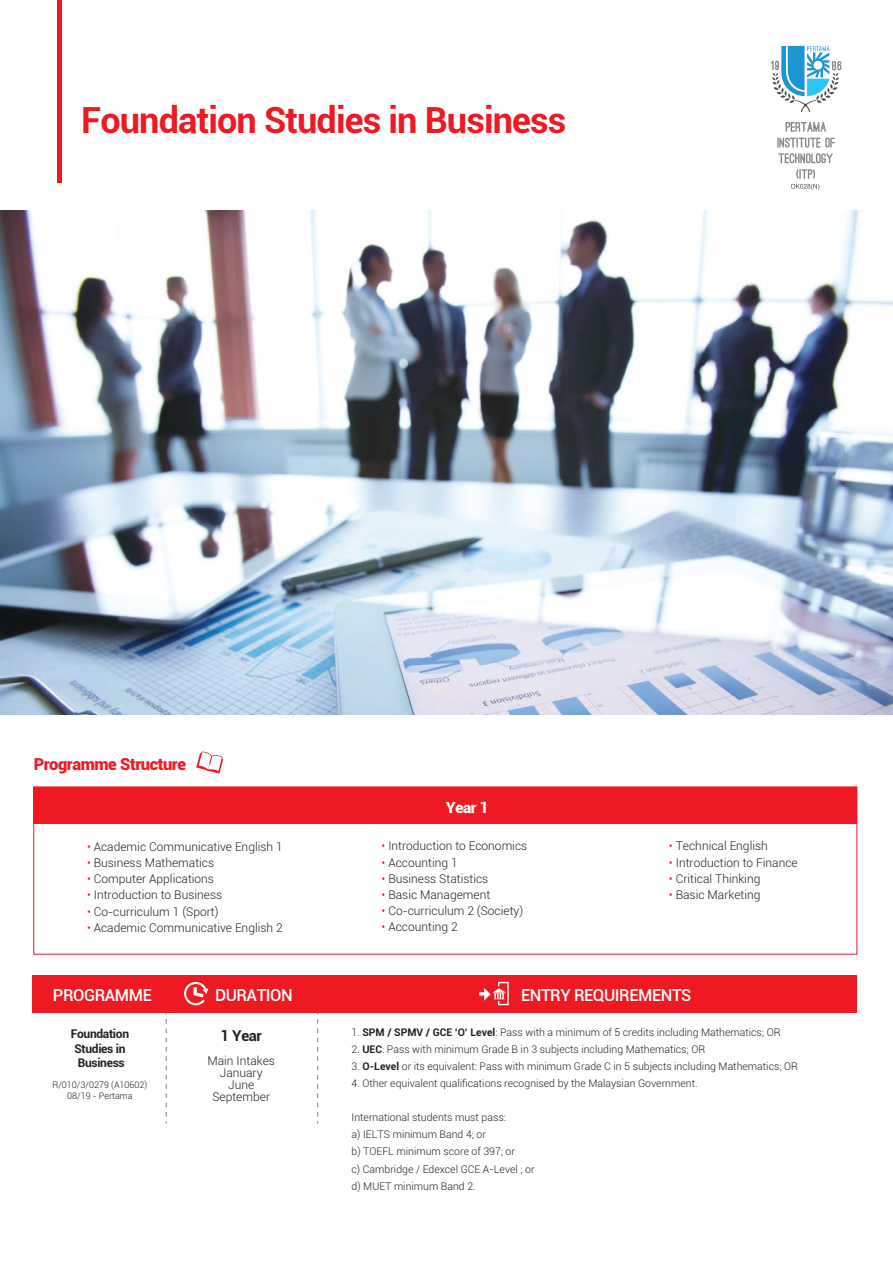
<style>
.page{position:relative;width:893px;height:1263px;background:#fff}
.page>*{position:absolute;margin:0;border:0;box-sizing:border-box;transform-origin:0 0}
.t1{font:700 36px "Roboto";letter-spacing:-.025em;color:#ef1923}
.t2{font:500 16.5px "Roboto";letter-spacing:-.025em;color:#fff}
.t3{font:900 16.5px "Roboto";letter-spacing:-.025em;color:#ef1923}
.t4{font:900 15.45px "Roboto";color:#fff}
.t5{font:700 15px "Roboto";color:#241f1f}
.t6{font:300 12px/12px "Roboto";color:#241f1f;text-align:center}
.t7{font:700 12px/14.4px "Roboto";letter-spacing:-.025em;color:#241f1f;text-align:center}
.t8{font:300 10.5px/17.1px "Roboto";color:#241f1f}
.t9{font:300 9px/10.8px "Roboto";color:#241f1f;text-align:center}
.s1{color:#ef1923}
.s2{font-weight:700}
</style>
<div class="page">
<img style="left:0;top:210px;width:893px;height:504px">
<div style="left:32px;top:975px;width:825px;height:37px;background:#ef1923"></div>
<svg style="left:166px;top:1012px;width:1px;height:111px"></svg>
<svg style="left:317px;top:1012px;width:1px;height:111px"></svg>
<svg style="left:479px;top:982px;width:30px;height:24px"></svg>
<svg style="left:184px;top:982px;width:24px;height:23px"></svg>
<div style="left:34px;top:787px;width:276px;height:36px;background:#ef1923"></div>
<div style="left:310px;top:787px;width:288px;height:36px;background:#ef1923"></div>
<div style="left:598px;top:787px;width:259px;height:36px;background:#ef1923"></div>
<svg style="left:196px;top:751px;width:27px;height:23px"></svg>
<div style="left:57px;top:0;width:5px;height:182px;background:#ef1923"></div>
<svg style="left:786px;top:122px;width:40px;height:10px"></svg>
<svg style="left:777px;top:138px;width:57px;height:9px"></svg>
<svg style="left:779px;top:153px;width:54px;height:10px"></svg>
<svg style="left:771px;top:46px;width:70px;height:67px"></svg>
<svg style="left:791px;top:169px;width:28px;height:21px"></svg>
<h1 class="t1" style="left:81px;top:94px;width:487px">Foundation Studies in Business</h1>
<h2 class="t3" style="left:34px;top:752px;width:154px">Programme Structure</h2>
<p class="t6" style="left:87px;top:840px;width:197px"><span class="s1">•</span> Academic Communicative English 1</p>
<p class="t6" style="left:87px;top:856px;width:129px"><span class="s1">•</span> Business Mathematics</p>
<p class="t6" style="left:87px;top:872px;width:129px"><span class="s1">•</span> Computer Applications</p>
<p class="t6" style="left:87px;top:889px;width:137px"><span class="s1">•</span> Introduction to Business</p>
<p class="t6" style="left:87px;top:905px;width:133px"><span class="s1">•</span> Co-curriculum 1 (Sport)</p>
<p class="t6" style="left:87px;top:921px;width:197px"><span class="s1">•</span> Academic Communicative English 2</p>
<h3 class="t4" style="left:446px;top:796px;width:44px">Year 1</h3>
<p class="t6" style="left:382px;top:840px;width:147px"><span class="s1">•</span> Introduction to Economics</p>
<p class="t6" style="left:382px;top:856px;width:78px"><span class="s1">•</span> Accounting 1</p>
<p class="t6" style="left:382px;top:872px;width:108px"><span class="s1">•</span> Business Statistics</p>
<p class="t6" style="left:382px;top:888px;width:110px"><span class="s1">•</span> Basic Management</p>
<p class="t6" style="left:382px;top:904px;width:143px"><span class="s1">•</span> Co-curriculum 2 (Society)</p>
<p class="t6" style="left:382px;top:921px;width:78px"><span class="s1">•</span> Accounting 2</p>
<p class="t6" style="left:669px;top:840px;width:100px"><span class="s1">•</span> Technical English</p>
<p class="t6" style="left:669px;top:856px;width:130px"><span class="s1">•</span> Introduction to Finance</p>
<p class="t6" style="left:669px;top:872px;width:93px"><span class="s1">•</span> Critical Thinking</p>
<p class="t6" style="left:669px;top:888px;width:93px"><span class="s1">•</span> Basic Marketing</p>
<h2 class="t2" style="left:53px;top:983px;width:100px">PROGRAMME</h2>
<h2 class="t2" style="left:215px;top:983px;width:79px">DURATION</h2>
<h2 class="t2" style="left:521px;top:983px;width:172px">ENTRY REQUIREMENTS</h2>
<p class="t7" style="left:71px;top:1026px;width:60px">Foundation<br>Studies in<br>Business</p>
<p class="t9" style="left:53px;top:1079px;width:96px">R/010/3/0279 (A10602)<br>08/19 - Pertama</p>
<p class="t8" style="left:352px;top:1023px;width:431px">1. <span class="s2">SPM / SPMV / GCE ‘O’ Level</span>: Pass with a minimum of 5 credits including Mathematics; OR</p>
<p class="t8" style="left:352px;top:1040px;width:355px">2. <span class="s2">UEC</span>: Pass with minimum Grade B in 3 subjects including Mathematics; OR</p>
<p class="t8" style="left:352px;top:1057px;width:448px">3. <span class="s2">O-Level</span> or its equivalent: Pass with minimum Grade C in 5 subjects including Mathematics; OR</p>
<p class="t8" style="left:352px;top:1074px;width:347px">4. Other equivalent qualifications recognised by the Malaysian Government.</p>
<p class="t8" style="left:352px;top:1108px;width:185px">International students must pass:<br>a) IELTS minimum Band 4; or<br>b) TOEFL minimum score of 397; or<br>c) Cambridge / Edexcel GCE A-Level ; or d) MUET minimum Band 2.</p>
<h3 class="t5" style="left:221px;top:1025px;width:43px">1 Year</h3>
<p class="t6" style="left:207px;top:1054px;width:69px">Main Intakes<br>January<br>June<br>September</p>
</div>
